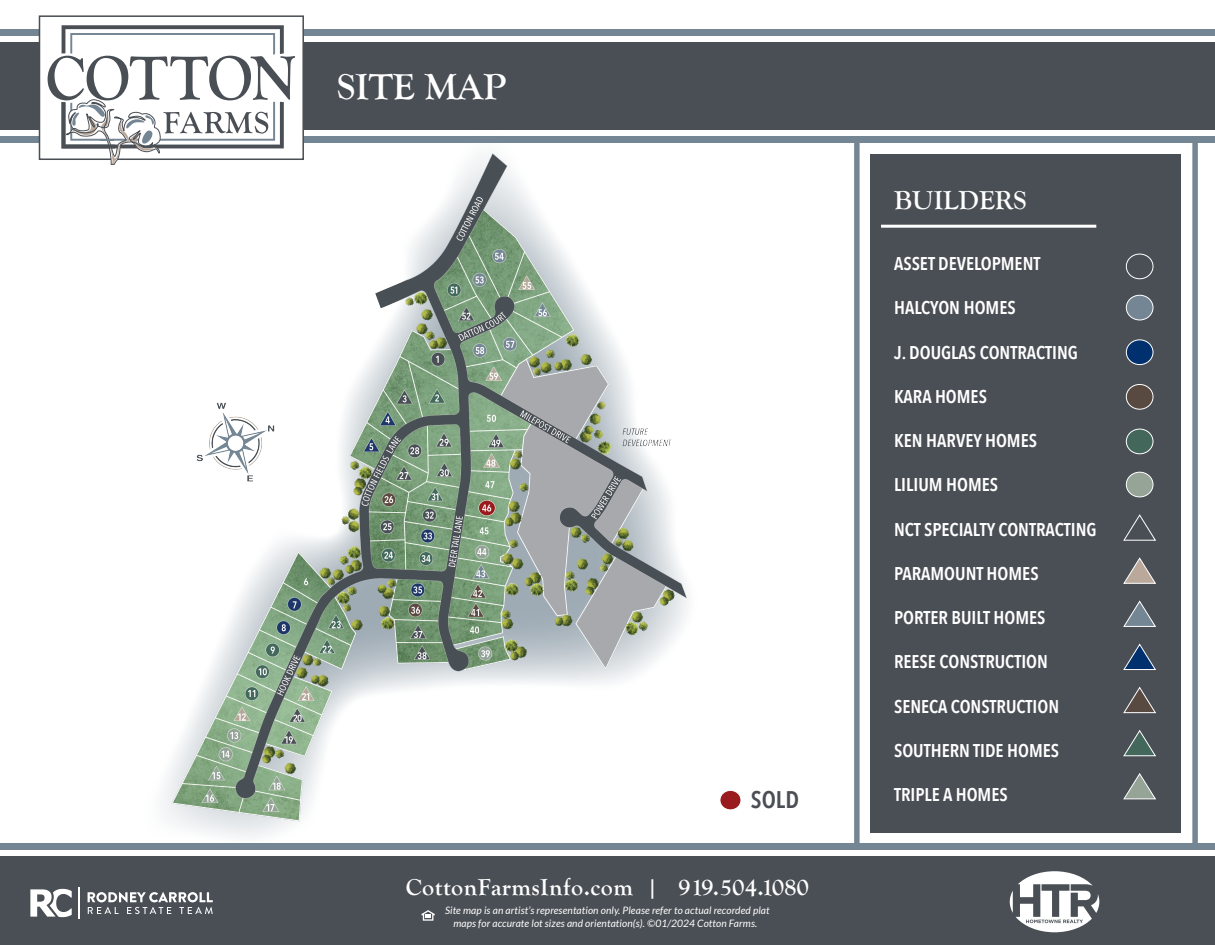
<style>
.page{position:relative;width:1215px;height:945px;background:#fff}
.page>*{position:absolute;margin:0;border:0;box-sizing:border-box;transform-origin:0 0}
.t1{font:700 37.5px "Goudy Old Style T";color:#fff}
.t2{font:700 27px "Goudy Old Style T";color:#fff}
.t3{font:700 24px "Goudy Old Style T";letter-spacing:.02em;color:#fff}
.t4{font:600 24px "Avenir Next Condensed";color:#4a4f55}
.t5{font:600 18.45px "Avenir Next Condensed";color:#fff}
.t6{font:italic 10.2px/12.6px "Lato";letter-spacing:.01em;color:#fff;text-align:center}
</style>
<div class="page">
<img style="left:141px;top:153px;width:558px;height:691px">
<div style="left:0;top:856px;width:1215px;height:89px;background:#4a4f55"></div>
<div style="left:0;top:844px;width:1215px;height:6px;background:#748593"></div>
<div style="left:0;top:43px;width:1215px;height:87px;background:#4a4f55"></div>
<div style="left:0;top:30px;width:1215px;height:6px;background:#748593"></div>
<div style="left:0;top:136px;width:1215px;height:7px;background:#748593"></div>
<div style="left:39px;top:15px;width:265px;height:145px;background:#fff;border:2px solid #4a4f55"></div>
<svg style="left:48px;top:25px;width:247px;height:140px"></svg>
<div style="left:871px;top:154px;width:310px;height:679px;background:#4a4f55"></div>
<div style="left:854px;top:137px;width:344px;height:713px;border:5px solid #748593"></div>
<svg style="left:88px;top:892px;width:125px;height:22px"></svg>
<hr style="left:79px;top:887px;width:1px;height:32px;background:#fff">
<svg style="left:30px;top:889px;width:42px;height:28px"></svg>
<hr style="left:881px;top:225px;width:215px;height:3px;background:#fff">
<div style="left:1126px;top:254px;width:27px;height:25px;border:1px solid #fff;border-radius:50%"></div>
<div style="left:1126px;top:295px;width:27px;height:25px;background:#748593;border-radius:50%"></div>
<div style="left:1126px;top:295px;width:27px;height:25px;border:1px solid #fff;border-radius:50%"></div>
<div style="left:1126px;top:340px;width:27px;height:25px;background:#00306d;border-radius:50%"></div>
<div style="left:1126px;top:339px;width:27px;height:26px;border:1px solid #fff;border-radius:50%"></div>
<div style="left:1126px;top:384px;width:27px;height:25px;background:#594a41;border-radius:50%"></div>
<div style="left:1126px;top:384px;width:27px;height:26px;border:1px solid #fff;border-radius:50%"></div>
<div style="left:1126px;top:429px;width:27px;height:25px;background:#43685b;border-radius:50%"></div>
<div style="left:1126px;top:429px;width:27px;height:25px;border:1px solid #fff;border-radius:50%"></div>
<div style="left:1126px;top:472px;width:27px;height:25px;background:#96a397;border-radius:50%"></div>
<div style="left:1126px;top:472px;width:27px;height:25px;border:1px solid #fff;border-radius:50%"></div>
<svg style="left:1123px;top:514px;width:33px;height:27px"></svg>
<svg style="left:1123px;top:557px;width:33px;height:27px"></svg>
<svg style="left:1123px;top:600px;width:33px;height:27px"></svg>
<svg style="left:1123px;top:643px;width:33px;height:27px"></svg>
<svg style="left:1123px;top:686px;width:33px;height:28px"></svg>
<svg style="left:1123px;top:730px;width:33px;height:27px"></svg>
<svg style="left:1123px;top:773px;width:33px;height:27px"></svg>
<svg style="left:422px;top:910px;width:13px;height:11px"></svg>
<svg style="left:1010px;top:871px;width:89px;height:61px"></svg>
<div style="left:720px;top:790px;width:21px;height:20px;background:#991b1e;border-radius:50%"></div>
<div style="left:720px;top:790px;width:21px;height:20px;border:1px solid #fff;border-radius:50%"></div>
<h1 class="t1" style="left:337px;top:65px;width:171px">SITE MAP</h1>
<h3 class="t4" style="left:751px;top:779px;width:50px">SOLD</h3>
<h3 class="t3" style="left:406px;top:873px;width:405px">CottonFarmsInfo.com | 919.504.1080</h3>
<p class="t6" style="left:445px;top:904px;width:326px">Site map is an artist’s representation only. Please refer to actual recorded plat maps for accurate lot sizes and orientation(s). ©01/2024 Cotton Farms.</p>
<h2 class="t2" style="left:894px;top:185px;width:134px">BUILDERS</h2>
<p class="t5" style="left:894px;top:248px;width:148px">ASSET DEVELOPMENT</p>
<p class="t5" style="left:894px;top:292px;width:123px">HALCYON HOMES</p>
<p class="t5" style="left:894px;top:336px;width:185px">J. DOUGLAS CONTRACTING</p>
<p class="t5" style="left:894px;top:380px;width:94px">KARA HOMES</p>
<p class="t5" style="left:894px;top:425px;width:145px">KEN HARVEY HOMES</p>
<p class="t5" style="left:894px;top:469px;width:106px">LILIUM HOMES</p>
<p class="t5" style="left:894px;top:513px;width:204px">NCT SPECIALTY CONTRACTING</p>
<p class="t5" style="left:894px;top:557px;width:146px">PARAMOUNT HOMES</p>
<p class="t5" style="left:894px;top:602px;width:153px">PORTER BUILT HOMES</p>
<p class="t5" style="left:894px;top:646px;width:155px">REESE CONSTRUCTION</p>
<p class="t5" style="left:894px;top:690px;width:167px">SENECA CONSTRUCTION</p>
<p class="t5" style="left:894px;top:734px;width:167px">SOUTHERN TIDE HOMES</p>
<p class="t5" style="left:894px;top:779px;width:115px">TRIPLE A HOMES</p>
</div>
